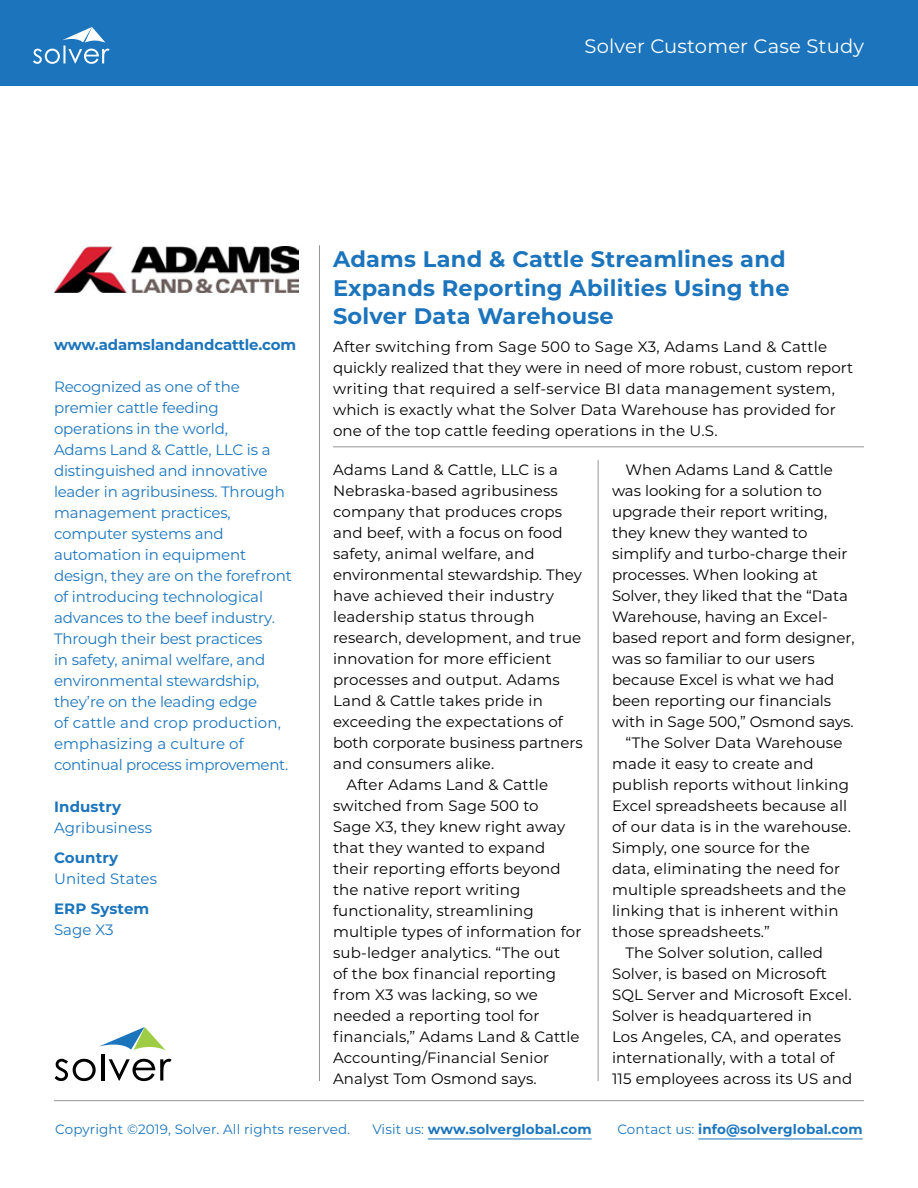
<style>
.page{position:relative;width:918px;height:1188px;background:#fff}
.page>*{position:absolute;margin:0;border:0;box-sizing:border-box;transform-origin:0 0}
.t1{font:700 22.5px/28.5px "Montserrat";letter-spacing:.01em;color:#1c75bc}
.t2{font:19.5px "Montserrat";letter-spacing:.01em;color:#fff}
.t3{font:15px/21px "Montserrat";letter-spacing:.01em;color:#000}
.t4{font:15px/21px "Montserrat";letter-spacing:-.01em;color:#1c75bc}
.t5{font:700 15px "Montserrat";letter-spacing:-.005em;color:#1c75bc}
.t6{font:15px "Montserrat";letter-spacing:.01em;color:#1c75bc}
.t7{font:700 13.5px "Montserrat";letter-spacing:.01em;color:#1c75bc}
.t8{font:13.5px "Montserrat";letter-spacing:.01em;color:#1c75bc}
.s1{font-weight:400}
</style>
<div class="page">
<hr style="left:428px;top:1139px;width:164px;height:1px;background:#1c75bc">
<hr style="left:698px;top:1139px;width:165px;height:1px;background:#1c75bc">
<div style="left:0;top:0;width:918px;height:86px;background:#1c75bc"></div>
<svg style="left:33px;top:27px;width:77px;height:37px"></svg>
<img style="left:54px;top:246px;width:245px;height:46px">
<hr style="left:333px;top:446px;width:531px;height:1px;background:#939598">
<hr style="left:54px;top:1100px;width:810px;height:1px;background:#939598">
<hr style="left:598px;top:460px;width:1px;height:621px;background:#939598">
<hr style="left:319px;top:245px;width:1px;height:836px;background:#939598">
<svg style="left:55px;top:1059px;width:41px;height:22px"></svg>
<hr style="left:101px;top:1054px;width:3px;height:27px;background:#000">
<svg style="left:109px;top:1059px;width:63px;height:22px"></svg>
<svg style="left:99px;top:1027px;width:67px;height:23px"></svg>
<h2 class="t2" style="left:585px;top:32px;width:281px">Solver Customer Case Study</h2>
<p class="t5" style="left:54px;top:334px;width:244px">www.adamslandandcattle.com</p>
<p class="t4" style="left:54px;top:375px;width:240px">Recognized as one of the premier cattle feeding operations in the world,<br>Adams Land &amp; Cattle, LLC is a distinguished and innovative leader in agribusiness. Through management practices, computer systems and automation in equipment design, they are on the forefront of introducing technological advances to the beef industry.<br>Through their best practices<br>in safety, animal welfare, and environmental stewardship, they’re on the leading edge<br>of cattle and crop production, emphasizing a culture of continual process improvement.</p>
<p class="t5" style="left:54px;top:796px;width:69px">Industry</p>
<p class="t6" style="left:54px;top:817px;width:100px">Agribusiness</p>
<p class="t5" style="left:54px;top:847px;width:66px">Country</p>
<p class="t6" style="left:54px;top:868px;width:105px">United States</p>
<p class="t5" style="left:54px;top:898px;width:97px">ERP System</p>
<p class="t4" style="left:54px;top:918px;width:61px">Sage X3</p>
<h1 class="t1" style="left:333px;top:244px;width:458px">Adams Land &amp; Cattle Streamlines and<br>Expands Reporting Abilities Using the<br>Solver Data Warehouse</h1>
<p class="t3" style="left:333px;top:336px;width:522px">After switching from Sage 500 to Sage X3, Adams Land &amp; Cattle quickly realized that they were in need of more robust, custom report writing that required a self-service BI data management system, which is exactly what the Solver Data Warehouse has provided for one of the top cattle feeding operations in the U.S.</p>
<p class="t3" style="left:333px;top:458px;width:227px">Adams Land &amp; Cattle, LLC is a</p>
<p class="t3" style="left:333px;top:479px;width:226px">Nebraska-based agribusiness</p>
<p class="t3" style="left:333px;top:500px;width:231px">company that produces crops</p>
<p class="t3" style="left:333px;top:521px;width:231px">and beef, with a focus on food</p>
<p class="t3" style="left:333px;top:542px;width:203px">safety, animal welfare, and</p>
<p class="t3" style="left:333px;top:563px;width:250px">environmental stewardship. They</p>
<p class="t3" style="left:333px;top:584px;width:222px">have achieved their industry</p>
<p class="t3" style="left:333px;top:605px;width:203px">leadership status through</p>
<p class="t3" style="left:333px;top:626px;width:250px">research, development, and true</p>
<p class="t3" style="left:333px;top:647px;width:220px">innovation for more efficient</p>
<p class="t3" style="left:333px;top:668px;width:228px">processes and output. Adams</p>
<p class="t3" style="left:333px;top:689px;width:211px">Land &amp; Cattle takes pride in</p>
<p class="t3" style="left:333px;top:710px;width:232px">exceeding the expectations of</p>
<p class="t3" style="left:333px;top:731px;width:251px">both corporate business partners</p>
<p class="t3" style="left:333px;top:752px;width:163px">and consumers alike.</p>
<p class="t3" style="left:346px;top:773px;width:203px">After Adams Land &amp; Cattle</p>
<p class="t3" style="left:333px;top:794px;width:207px">switched from Sage 500 to</p>
<p class="t3" style="left:333px;top:815px;width:234px">Sage X3, they knew right away</p>
<p class="t3" style="left:333px;top:836px;width:214px">that they wanted to expand</p>
<p class="t3" style="left:333px;top:857px;width:229px">their reporting efforts beyond</p>
<p class="t3" style="left:333px;top:878px;width:189px">the native report writing</p>
<p class="t3" style="left:333px;top:899px;width:202px">functionality, streamlining</p>
<p class="t3" style="left:333px;top:920px;width:250px">multiple types of information for</p>
<p class="t3" style="left:333px;top:941px;width:229px">sub-ledger analytics. “The out</p>
<p class="t3" style="left:333px;top:962px;width:225px">of the box financial reporting</p>
<p class="t3" style="left:333px;top:983px;width:206px">from X3 was lacking, so we</p>
<p class="t3" style="left:333px;top:1004px;width:208px">needed a reporting tool for</p>
<p class="t3" style="left:333px;top:1025px;width:248px">financials,” Adams Land &amp; Cattle</p>
<p class="t3" style="left:333px;top:1046px;width:218px">Accounting/Financial Senior</p>
<p class="t3" style="left:333px;top:1067px;width:205px">Analyst Tom Osmond says.</p>
<p class="t3" style="left:626px;top:458px;width:209px">When Adams Land &amp; Cattle</p>
<p class="t3" style="left:612px;top:479px;width:212px">was looking for a solution to</p>
<p class="t3" style="left:612px;top:500px;width:217px">upgrade their report writing,</p>
<p class="t3" style="left:612px;top:521px;width:197px">they knew they wanted to</p>
<p class="t3" style="left:612px;top:542px;width:237px">simplify and turbo-charge their</p>
<p class="t3" style="left:612px;top:563px;width:208px">processes. When looking at</p>
<p class="t3" style="left:612px;top:584px;width:238px">Solver, they liked that the “Data</p>
<p class="t3" style="left:612px;top:605px;width:217px">Warehouse, having an Excel-</p>
<p class="t3" style="left:612px;top:626px;width:244px">based report and form designer,</p>
<p class="t3" style="left:612px;top:647px;width:204px">was so familiar to our users</p>
<p class="t3" style="left:612px;top:668px;width:224px">because Excel is what we had</p>
<p class="t3" style="left:612px;top:689px;width:221px">been reporting our financials</p>
<p class="t3" style="left:612px;top:710px;width:243px">with in Sage 500,” Osmond says.</p>
<p class="t3" style="left:626px;top:731px;width:219px">“The Solver Data Warehouse</p>
<p class="t3" style="left:612px;top:752px;width:203px">made it easy to create and</p>
<p class="t3" style="left:612px;top:773px;width:239px">publish reports without linking</p>
<p class="t3" style="left:612px;top:794px;width:237px">Excel spreadsheets because all</p>
<p class="t3" style="left:612px;top:815px;width:241px">of our data is in the warehouse.</p>
<p class="t3" style="left:612px;top:836px;width:200px">Simply, one source for the</p>
<p class="t3" style="left:612px;top:857px;width:230px">data, eliminating the need for</p>
<p class="t3" style="left:612px;top:878px;width:236px">multiple spreadsheets and the</p>
<p class="t3" style="left:612px;top:899px;width:228px">linking that is inherent within</p>
<p class="t3" style="left:612px;top:920px;width:159px">those spreadsheets.”</p>
<p class="t3" style="left:626px;top:941px;width:199px">The Solver solution, called</p>
<p class="t3" style="left:612px;top:962px;width:217px">Solver, is based on Microsoft</p>
<p class="t3" style="left:612px;top:983px;width:241px">SQL Server and Microsoft Excel.</p>
<p class="t3" style="left:612px;top:1004px;width:202px">Solver is headquartered in</p>
<p class="t3" style="left:612px;top:1025px;width:231px">Los Angeles, CA, and operates</p>
<p class="t3" style="left:612px;top:1046px;width:224px">internationally, with a total of</p>
<p class="t3" style="left:612px;top:1067px;width:242px">115 employees across its US and</p>
<p class="t8" style="left:55px;top:1120px;width:296px">Copyright ©2019, Solver. All rights reserved.</p>
<p class="t7" style="left:372px;top:1120px;width:221px"><span class="s1">Visit us:</span> www.solverglobal.com</p>
<p class="t7" style="left:617px;top:1120px;width:247px"><span class="s1">Contact us:</span> info@solverglobal.com</p>
</div>
